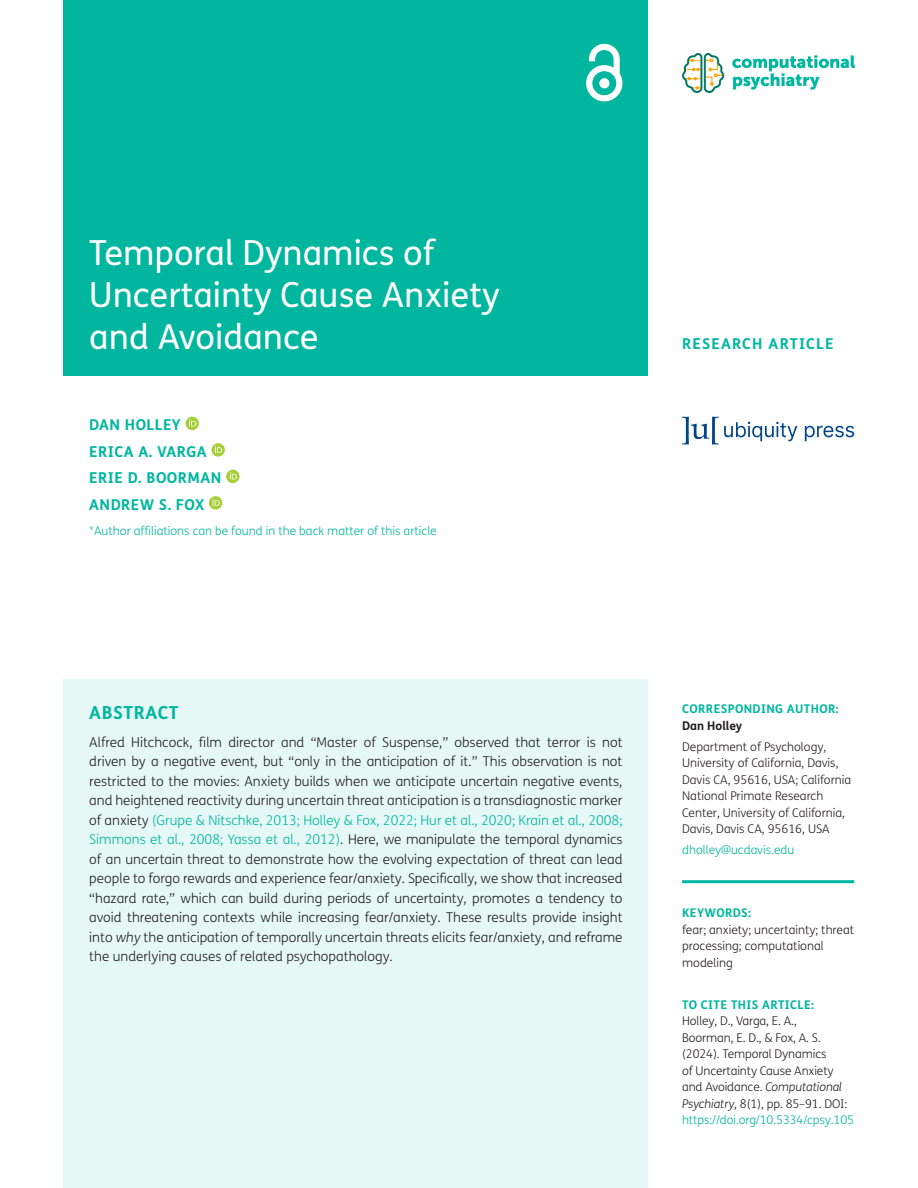
<style>
.page{position:relative;width:918px;height:1188px;background:#fff}
.page>*{position:absolute;margin:0;border:0;box-sizing:border-box;transform-origin:0 0}
.Article_Title{font:34.5px/42px "FS Me";color:#fff}
.t1{font:700 18px "FS Me";letter-spacing:.03em;color:#00b69f}
.Cover_Authors{font:700 15px "FS Me";letter-spacing:.03em;color:#00b69f}
.Cover_Authors-2{font:700 15px "FS Me";letter-spacing:.075em;color:#00b69f}
.Abstract_Copy{font:300 13.5px/19.5px "FS Me";color:#231f20;text-align:justify}
.t2{font:300 12px/16.5px "FS Me";color:#231f20}
.t3{font:300 12px "FS Me";color:#00b69f}
.t4{font:700 12px "FS Me";letter-spacing:.03em;color:#00b69f}
.t5{font:700 12px "FS Me";color:#231f20}
.s1{color:#00b69f}
.s2{font-style:italic}
</style>
<div class="page">
<div style="left:64px;top:0;width:584px;height:376px;background:#00b69f"></div>
<svg style="left:586px;top:44px;width:36px;height:57px"></svg>
<svg style="left:682px;top:417px;width:172px;height:28px"></svg>
<img style="left:682px;top:53px;width:172px;height:39px">
<hr style="left:682px;top:880px;width:172px;height:3px;background:#00b69f">
<div style="left:64px;top:680px;width:584px;height:508px;background:#e6f8f5"></div>
<svg style="left:186px;top:417px;width:13px;height:13px"></svg>
<svg style="left:189px;top:419px;width:7px;height:7px"></svg>
<svg style="left:211px;top:443px;width:14px;height:14px"></svg>
<svg style="left:215px;top:446px;width:7px;height:7px"></svg>
<svg style="left:226px;top:470px;width:14px;height:13px"></svg>
<svg style="left:230px;top:472px;width:7px;height:7px"></svg>
<div style="left:209px;top:496px;width:13px;height:14px;background:#a6ce39;border-radius:50%"></div>
<svg style="left:212px;top:499px;width:8px;height:7px"></svg>
<h1 class="Article_Title" style="left:89px;top:232px;width:412px">Temporal Dynamics of<br>Uncertainty Cause Anxiety and Avoidance</h1>
<p class="Cover_Authors" style="left:89px;top:415px;width:93px">DAN HOLLEY</p>
<p class="Cover_Authors" style="left:89px;top:442px;width:119px">ERICA A. VARGA</p>
<p class="Cover_Authors" style="left:89px;top:468px;width:134px">ERIE D. BOORMAN</p>
<p class="Cover_Authors" style="left:89px;top:495px;width:116px">ANDREW S. FOX</p>
<p class="t3" style="left:89px;top:524px;width:349px">*Author affiliations can be found in the back matter of this article</p>
<p class="Cover_Authors-2" style="left:682px;top:334px;width:153px">RESEARCH ARTICLE</p>
<h1 class="t1" style="left:89px;top:701px;width:91px">ABSTRACT</h1>
<p class="Abstract_Copy" style="left:89px;top:733px;width:535px">Alfred Hitchcock, film director and “Master of Suspense,” observed that terror is not driven by a negative event, but “only in the anticipation of it.” This observation is not restricted to the movies: Anxiety builds when we anticipate uncertain negative events, and heightened reactivity during uncertain threat anticipation is a transdiagnostic marker of anxiety <span class="s1">(Grupe &amp; Nitschke, 2013; Holley &amp; Fox, 2022; Hur et al., 2020; Krain et al., 2008; Simmons et al., 2008; Yassa et al., 2012)</span>. Here, we manipulate the temporal dynamics of an uncertain threat to demonstrate how the evolving expectation of threat can lead people to forgo rewards and experience fear/anxiety. Specifically, we show that increased “hazard rate,” which can build during periods of uncertainty, promotes a tendency to avoid threatening contexts while increasing fear/anxiety. These results provide insight into <span class="s2">why</span> the anticipation of temporally uncertain threats elicits fear/anxiety, and reframe the underlying causes of related psychopathology.</p>
<p class="t4" style="left:682px;top:702px;width:158px">CORRESPONDING AUTHOR:</p>
<p class="t5" style="left:682px;top:718px;width:62px">Dan Holley</p>
<p class="t2" style="left:682px;top:739px;width:171px">Department of Psychology,<br>University of California, Davis,<br>Davis CA, 95616, USA; California<br>National Primate Research<br>Center, University of California,<br>Davis, Davis CA, 95616, USA</p>
<p class="t3" style="left:682px;top:843px;width:114px">dholley@ucdavis.edu</p>
<p class="t4" style="left:682px;top:905px;width:71px">KEYWORDS:</p>
<p class="t2" style="left:682px;top:922px;width:174px">fear; anxiety; uncertainty; threat processing; computational modeling</p>
<p class="t4" style="left:682px;top:997px;width:133px">TO CITE THIS ARTICLE:</p>
<p class="t2" style="left:682px;top:1013px;width:173px">Holley, D., Varga, E. A.,<br>Boorman, E. D., &amp; Fox, A. S. (2024). Temporal Dynamics<br>of Uncertainty Cause Anxiety and Avoidance. <span class="s2">Computational<br>Psychiatry</span>, 8(1), pp. 85–91. DOI: <span class="s1">https://doi.org/10.5334/cpsy.105</span></p>
</div>
